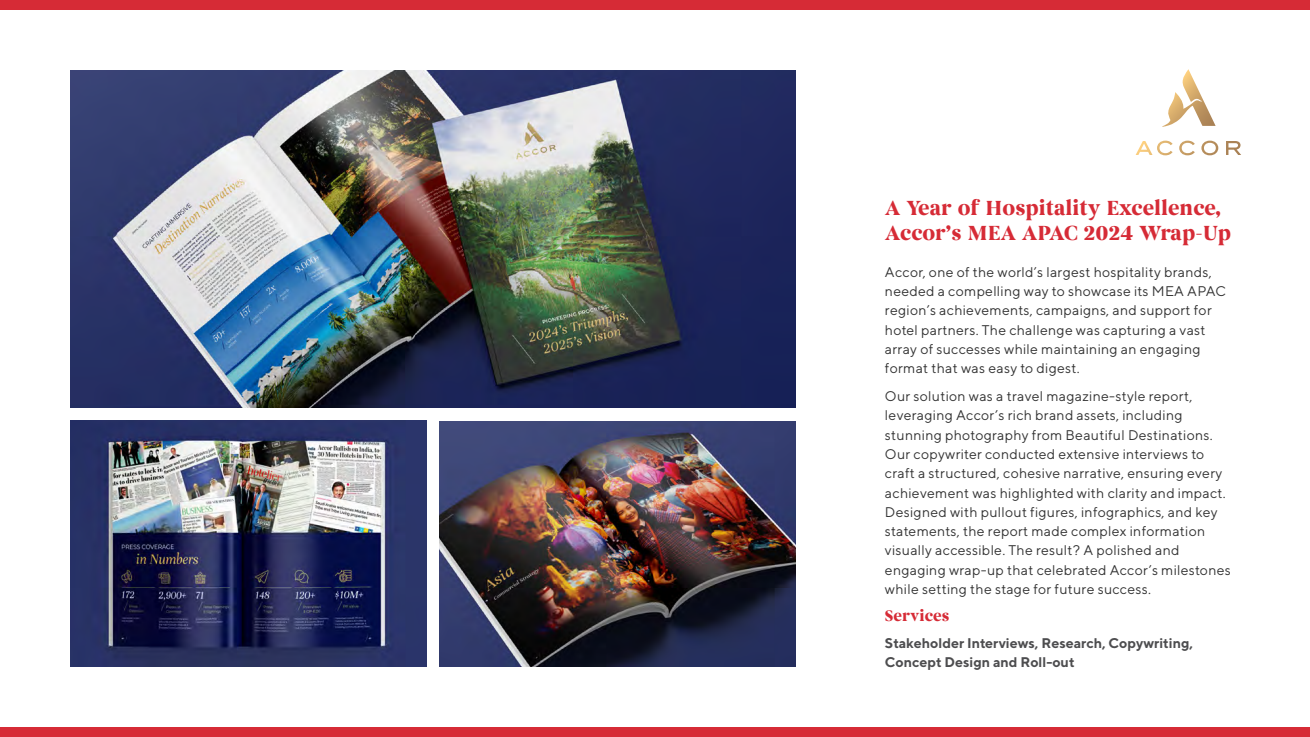
<style>
.page{position:relative;width:1310px;height:737px;background:#fff}
.page>*{position:absolute;margin:0;border:0;box-sizing:border-box;transform-origin:0 0}
.t1{font:700 21px/25.2px "Begum W03";color:#d62b36}
.t2{font:700 15.75px "Begum W03";color:#d62b36}
.t3{font:14px/19.2px "TT Norms";letter-spacing:.02em;color:#333}
.t4{font:700 14px/19.2px "TT Norms";color:#4d4d4f}
</style>
<div class="page">
<div style="left:0;top:0;width:1310px;height:10px;background:#d62b36"></div>
<div style="left:0;top:727px;width:1310px;height:10px;background:#d62b36"></div>
<img style="left:70px;top:70px;width:726px;height:337px">
<img style="left:70px;top:420px;width:356px;height:246px">
<img style="left:440px;top:421px;width:356px;height:246px">
<svg style="left:1162px;top:69px;width:54px;height:58px"></svg>
<svg style="left:1226px;top:141px;width:15px;height:14px"></svg>
<svg style="left:1136px;top:141px;width:36px;height:14px"></svg>
<svg style="left:1179px;top:141px;width:16px;height:14px"></svg>
<svg style="left:1201px;top:141px;width:17px;height:14px"></svg>
<h1 class="t1" style="left:885px;top:196px;width:348px">A Year of Hospitality Excellence,<br>Accor’s MEA APAC 2024 Wrap-Up</h1>
<p class="t3" style="left:885px;top:262px;width:342px">Accor, one of the world’s largest hospitality brands, needed a compelling way to showcase its MEA APAC region’s achievements, campaigns, and support for hotel partners. The challenge was capturing a vast array of successes while maintaining an engaging format that was easy to digest.</p>
<p class="t3" style="left:885px;top:386px;width:347px">Our solution was a travel magazine-style report, leveraging Accor’s rich brand assets, including stunning photography from Beautiful Destinations.<br>Our copywriter conducted extensive interviews to craft a structured, cohesive narrative, ensuring every achievement was highlighted with clarity and impact.<br>Designed with pullout figures, infographics, and key statements, the report made complex information visually accessible. The result? A polished and engaging wrap-up that celebrated Accor’s milestones while setting the stage for future success.</p>
<p class="t2" style="left:885px;top:606px;width:66px">Services</p>
<p class="t4" style="left:885px;top:633px;width:310px">Stakeholder Interviews, Research, Copywriting,<br>Concept Design and Roll-out</p>
</div>
